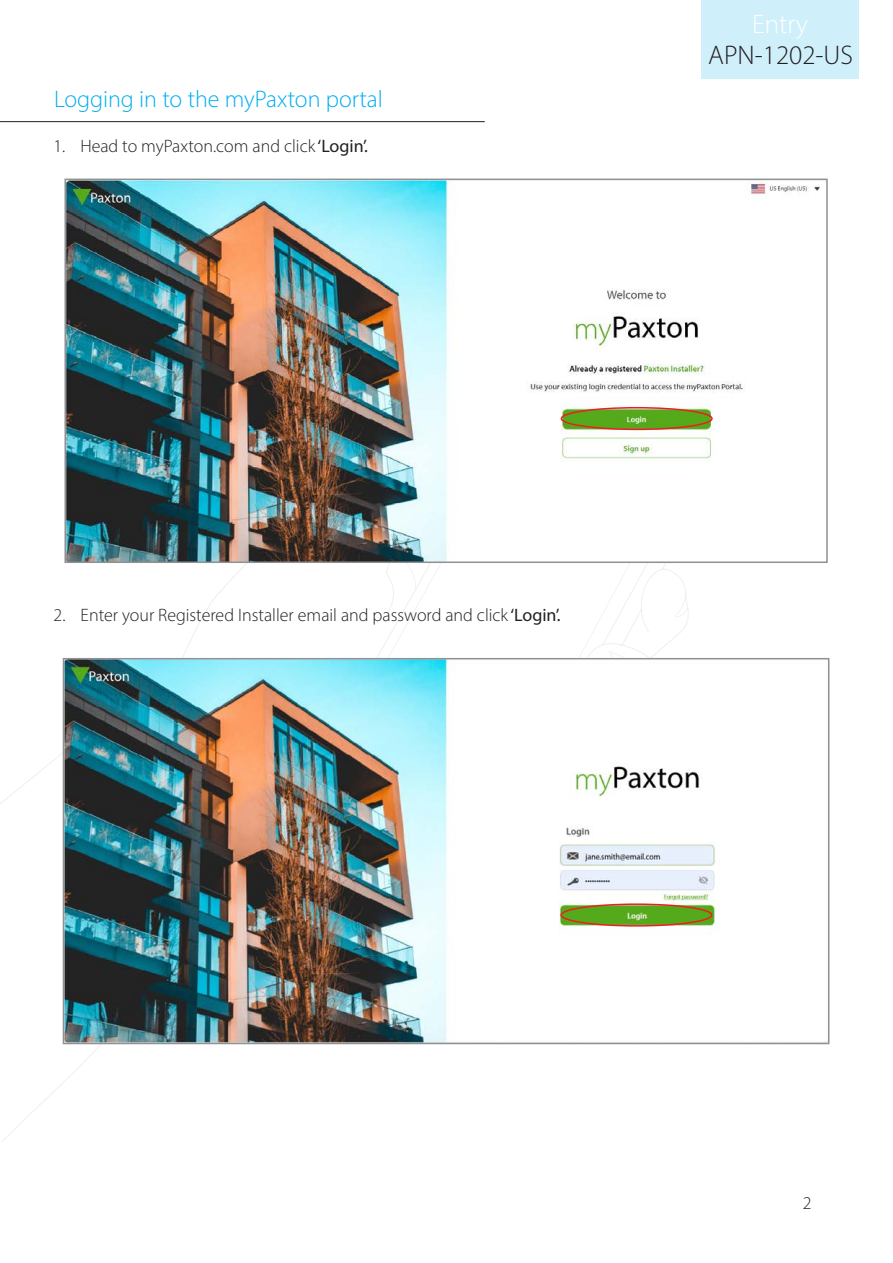
<style>
.page{position:relative;width:893px;height:1263px;background:#fff}
.page>*{position:absolute;margin:0;border:0;box-sizing:border-box;transform-origin:0 0}
.t1{font:300 27px "Myriad Pro";color:#231f20}
.t2{font:300 27px "Myriad Pro";color:#fff}
.Section_title{font:300 24px "Myriad Pro";color:#00aeef}
.t3{font:300 18px "Myriad Pro";color:#231f20}
.s1{font-weight:400}
</style>
<div class="page">
<svg style="left:2px;top:814px;width:610px;height:328px"></svg>
<div style="left:702px;top:0;width:157px;height:79px;background:#cfeffb"></div>
<hr style="left:0;top:121px;width:485px;height:1px;background:#231f20">
<img style="left:67px;top:182px;width:753px;height:378px">
<div style="left:64px;top:179px;width:764px;height:384px;border:2px solid #8f9194"></div>
<img style="left:66px;top:661px;width:650px;height:380px">
<div style="left:63px;top:658px;width:766px;height:386px;border:2px solid #8f9194"></div>
<div style="left:561px;top:407px;width:152px;height:23px;border:2px solid #ee1d23;border-radius:50%"></div>
<div style="left:560px;top:903px;width:152px;height:24px;border:2px solid #ee1d23;border-radius:50%"></div>
<p class="Section_title" style="left:54px;top:84px;width:330px">Logging in to the myPaxton portal</p>
<p class="t3" style="left:53px;top:135px;width:316px">1. Head to myPaxton.com and click <span class="s1">‘Login’.</span></p>
<h1 class="t2" style="left:752px;top:8px;width:58px">Entry</h1>
<h1 class="t1" style="left:708px;top:39px;width:146px">APN-1202-US</h1>
<p class="t3" style="left:54px;top:604px;width:508px">2. Enter your Registered Installer email and password and click <span class="s1">‘Login’.</span></p>
<p class="t3" style="left:803px;top:1192px;width:10px">2</p>
</div>
